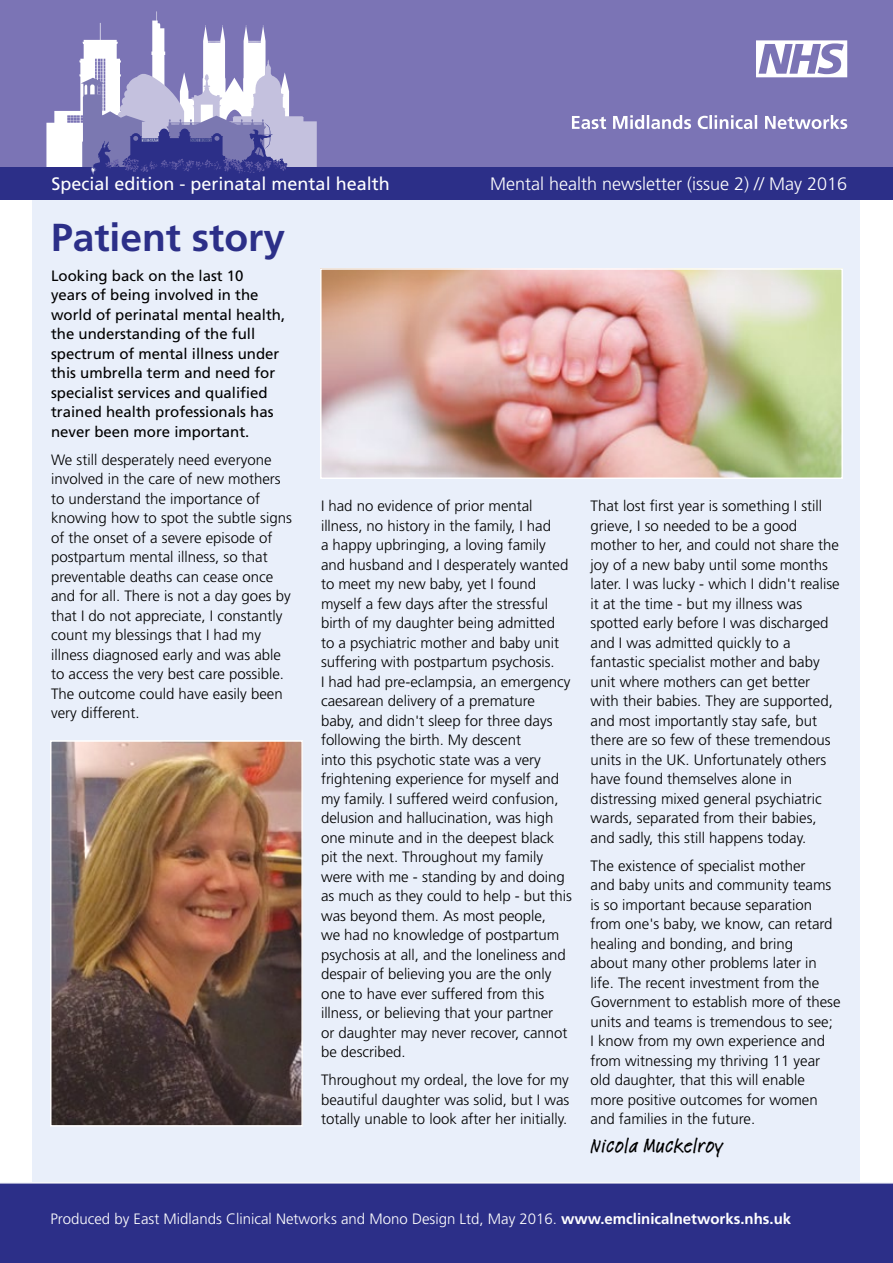
<style>
.page{position:relative;width:893px;height:1263px;background:#fff}
.page>*{position:absolute;margin:0;border:0;box-sizing:border-box;transform-origin:0 0}
.t1{font:700 39px "Frutiger";color:#2c2f88}
.t2{font:500 21px "Linotype Feltpen";color:#000}
.t3{font:300 18px "Frutiger";color:#fff}
.t4{font:18px "Frutiger";color:#fff}
.t5{font:300 15px/19.5px "Frutiger";color:#000}
.t6{font:15px/19.5px "Frutiger";color:#000}
.t7{font:300 15px "Frutiger";color:#fff}
.s1{font-weight:700}
</style>
<div class="page">
<div style="left:33px;top:167px;width:827px;height:1096px;background:#e9effa"></div>
<img style="left:323px;top:271px;width:517px;height:205px">
<div style="left:320px;top:268px;width:523px;height:211px;border:2px solid #fff"></div>
<div style="left:0;top:1182px;width:893px;height:81px;background:#2c2f88"></div>
<div style="left:0;top:0;width:893px;height:186px;background:#7b74b5"></div>
<div style="left:0;top:167px;width:893px;height:33px;background:#2c2f88"></div>
<svg style="left:572px;top:115px;width:275px;height:14px"></svg>
<svg style="left:756px;top:40px;width:91px;height:37px"></svg>
<img style="left:53px;top:743px;width:247px;height:380px">
<div style="left:50px;top:740px;width:253px;height:386px;border:2px solid #fff"></div>
<svg style="left:46px;top:11px;width:271px;height:164px"></svg>
<p class="t4" style="left:52px;top:173px;width:340px">Special edition - perinatal mental health</p>
<p class="t3" style="left:490px;top:173px;width:359px">Mental health newsletter (issue 2) // May 2016</p>
<h1 class="t1" style="left:51px;top:215px;width:236px">Patient story</h1>
<p class="t6" style="left:51px;top:266px;width:236px">Looking back on the last 10<br>years of being involved in the world of perinatal mental health, the understanding of the full spectrum of mental illness under this umbrella term and need for specialist services and qualified trained health professionals has never been more important.</p>
<p class="t5" style="left:51px;top:450px;width:242px">We still desperately need everyone involved in the care of new mothers to understand the importance of knowing how to spot the subtle signs of the onset of a severe episode of postpartum mental illness, so that preventable deaths can cease once and for all. There is not a day goes by that I do not appreciate, I constantly count my blessings that I had my illness diagnosed early and was able to access the very best care possible.<br>The outcome could have easily been very different.</p>
<p class="t5" style="left:321px;top:496px;width:252px">I had no evidence of prior mental illness, no history in the family, I had<br>a happy upbringing, a loving family and husband and I desperately wanted to meet my new baby, yet I found myself a few days after the stressful birth of my daughter being admitted to a psychiatric mother and baby unit suffering with postpartum psychosis.<br>I had had pre-eclampsia, an emergency caesarean delivery of a premature baby, and didn't sleep for three days following the birth. My descent<br>into this psychotic state was a very frightening experience for myself and my family. I suffered weird confusion, delusion and hallucination, was high one minute and in the deepest black pit the next. Throughout my family were with me - standing by and doing as much as they could to help - but this was beyond them. As most people,<br>we had no knowledge of postpartum psychosis at all, and the loneliness and despair of believing you are the only one to have ever suffered from this illness, or believing that your partner<br>or daughter may never recover, cannot be described.</p>
<p class="t5" style="left:321px;top:1070px;width:250px;text-align:justify">Throughout my ordeal, the love for my beautiful daughter was solid, but I was totally unable to look after her initially.</p>
<p class="t5" style="left:590px;top:496px;width:251px">That lost first year is something I still grieve, I so needed to be a good mother to her, and could not share the joy of a new baby until some months later. I was lucky - which I didn't realise it at the time - but my illness was spotted early before I was discharged and I was admitted quickly to a fantastic specialist mother and baby unit where mothers can get better with their babies. They are supported, and most importantly stay safe, but there are so few of these tremendous units in the UK. Unfortunately others have found themselves alone in distressing mixed general psychiatric wards, separated from their babies, and sadly, this still happens today.</p>
<p class="t5" style="left:590px;top:856px;width:252px">The existence of specialist mother<br>and baby units and community teams is so important because separation from one's baby, we know, can retard healing and bonding, and bring<br>about many other problems later in life. The recent investment from the Government to establish more of these units and teams is tremendous to see;<br>I know from my own experience and from witnessing my thriving 11 year old daughter, that this will enable more positive outcomes for women and families in the future.</p>
<h2 class="t2" style="left:590px;top:1131px;width:134px">Nicola Muckelroy</h2>
<p class="t7" style="left:50px;top:1210px;width:742px">Produced by East Midlands Clinical Networks and Mono Design Ltd, May 2016. <span class="s1">www.emclinicalnetworks.nhs.uk</span></p>
</div>
